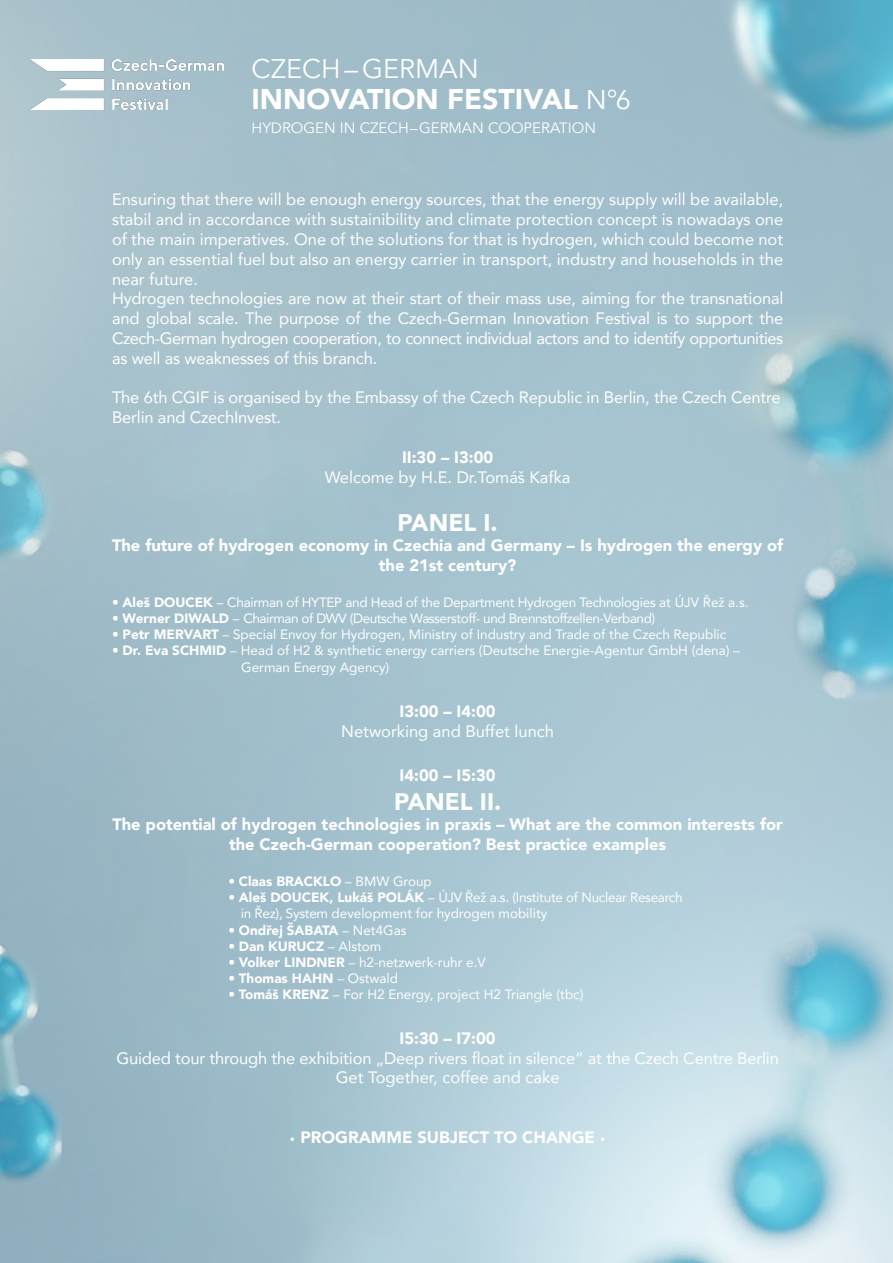
<style>
.page{position:relative;width:893px;height:1263px;background:#fff}
.page>*{position:absolute;margin:0;border:0;box-sizing:border-box;transform-origin:0 0}
.t1{font:900 28.5px "Avenir";color:#fff}
.t2{font:27px "Avenir";color:#fff}
.t3{font:900 24px "Avenir";color:#fff}
.t4{font:16.5px/19.8px "Avenir";letter-spacing:-.01em;color:#fff;text-align:justify}
.t5{font:900 16.5px/19.8px "Avenir";color:#fff;text-align:center}
.t6{font:15px "Avenir";color:#fff}
.t7{font:13.5px "Avenir";color:#fff}
.t8{font:13.5px "Avenir";letter-spacing:-.02em;color:#fff}
.t9{font:900 13.5px "Avenir";color:#fff}
.t10{font:13.5px "Avenir";letter-spacing:-.03em;color:#fff}
.s1{font-weight:400;font-size:27px}
.s2{font-weight:900}
.s3{font-weight:400}
.s4{font-family:"Brandon Grotesque";font-weight:400}
</style>
<div class="page">
<img style="left:0;top:0;width:893px;height:1263px">
<img style="left:29px;top:60px;width:195px;height:50px">
<p class="t2" style="left:252px;top:52px;width:229px">CZECH – GERMAN</p>
<p class="t1" style="left:252px;top:75px;width:381px">INNOVATION FESTIVAL <span class="s1">N°6</span></p>
<p class="t6" style="left:252px;top:119px;width:346px">HYDROGEN IN CZECH–GERMAN COOPERATION</p>
<p class="t4" style="left:112px;top:189px;width:673px">Ensuring that there will be enough energy sources, that the energy supply will be available, stabil and in accordance with sustainibility and climate protection concept is nowadays one of the main imperatives. One of the solutions for that is hydrogen, which could become not only an essential fuel but also an energy carrier in transport, industry and households in the near future.</p>
<p class="t4" style="left:112px;top:288px;width:673px">Hydrogen technologies are now at their start of their mass use, aiming for the transnational and global scale. The purpose of the Czech-German Innovation Festival is to support the Czech-German hydrogen cooperation, to connect individual actors and to identify opportunities as well as weaknesses of this branch.</p>
<p class="t4" style="left:112px;top:387px;width:670px">The 6th CGIF is organised by the Embassy of the Czech Republic in Berlin, the Czech Centre</p>
<p class="t4" style="left:112px;top:407px;width:171px">Berlin and CzechInvest.</p>
<p class="t5" style="left:402px;top:447px;width:93px">II:30 – I3:00</p>
<p class="t4" style="left:325px;top:466px;width:247px">Welcome by H.E. Dr.Tomáš Kafka</p>
<p class="t3" style="left:398px;top:502px;width:102px">PANEL I.</p>
<p class="t5" style="left:112px;top:535px;width:673px">The future of hydrogen economy in Czechia and Germany – Is hydrogen the energy of the 21st century?</p>
<p class="t8" style="left:112px;top:591px;width:638px">• <span class="s2">Aleš DOUCEK</span> – Chairman of HYTEP and Head of the Department Hydrogen Technologies at ÚJV Řež a.s.</p>
<p class="t10" style="left:112px;top:607px;width:545px">• <span class="s2">Werner DIWALD</span> – Chairman of DWV (Deutsche Wasserstoff- und Brennstoffzellen-Verband)</p>
<p class="t7" style="left:112px;top:624px;width:616px">• <span class="s2">Petr MERVART</span> – Special Envoy for Hydrogen, Ministry of Industry and Trade of the Czech Republic</p>
<p class="t7" style="left:112px;top:640px;width:630px">• <span class="s2">Dr. Eva SCHMID</span> – Head of H2 &amp; synthetic energy carriers (Deutsche Energie-Agentur GmbH (dena) –</p>
<p class="t7" style="left:241px;top:656px;width:150px">German Energy Agency)</p>
<p class="t5" style="left:400px;top:701px;width:98px">I3:00 – I4:00</p>
<p class="t4" style="left:341px;top:721px;width:214px">Networking and Buffet lunch</p>
<p class="t5" style="left:400px;top:765px;width:98px">I4:00 – I5:30</p>
<p class="t3" style="left:394px;top:781px;width:109px">PANEL II.</p>
<p class="t5" style="left:112px;top:814px;width:672px">The potential of hydrogen technologies in praxis – What are the common interests for the Czech-German cooperation? Best practice examples</p>
<p class="t9" style="left:228px;top:870px;width:205px"><span class="s3">•</span> Claas BRACKLO <span class="s3">– BMW Group</span></p>
<p class="t8" style="left:228px;top:886px;width:456px">• <span class="s2">Aleš DOUCEK, Lukáš POLÁK</span> – ÚJV Řež a.s. (Institute of Nuclear Research</p>
<p class="t7" style="left:241px;top:903px;width:308px">in Řez), System development for hydrogen mobility</p>
<p class="t9" style="left:228px;top:918px;width:180px"><span class="s3">•</span> Ondřej ŠABATA <span class="s3">– Net4Gas</span></p>
<p class="t9" style="left:228px;top:934px;width:155px"><span class="s3">•</span> Dan KURUCZ <span class="s3">– Alstom</span></p>
<p class="t7" style="left:228px;top:951px;width:259px">• <span class="s2">Volker LINDNER</span> – h2-netzwerk-ruhr e.V</p>
<p class="t9" style="left:228px;top:967px;width:171px"><span class="s3">•</span> Thomas HAHN <span class="s3">– Ostwald</span></p>
<p class="t7" style="left:228px;top:984px;width:357px">• <span class="s2">Tomáš KRENZ</span> – For H2 Energy, project H2 Triangle (tbc)</p>
<p class="t5" style="left:400px;top:1028px;width:98px">I5:30 – I7:00</p>
<p class="t4" style="left:116px;top:1047px;width:664px">Guided tour through the exhibition „Deep rivers float in silence“ at the Czech Centre Berlin</p>
<p class="t4" style="left:336px;top:1067px;width:225px">Get Together, coffee and cake</p>
<p class="t5" style="left:290px;top:1127px;width:317px"><span class="s4">•</span> PROGRAMME SUBJECT TO CHANGE <span class="s4">•</span></p>
</div>
